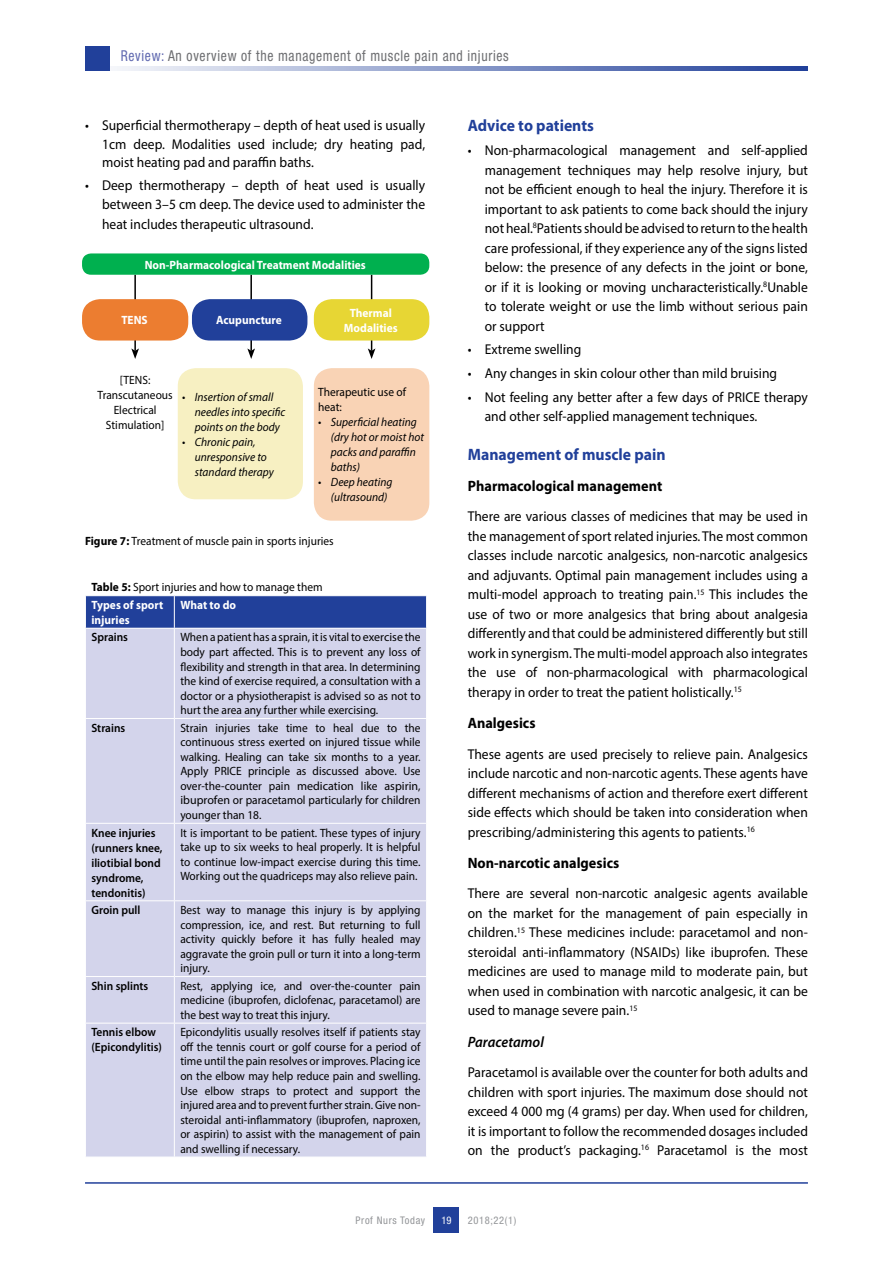
<style>
.page{position:relative;width:893px;height:1263px;background:#fff}
.page>*{position:absolute;margin:0;border:0;box-sizing:border-box;transform-origin:0 0}
.t1{font:700 16.5px "Myriad Pro";color:#21409a;scale:.95 1}
.t2{font:700 15px "Myriad Pro";color:#000;scale:.95 1}
.t3{font:condensed 15px "Helvetica Neue LT Std";letter-spacing:.05em;color:#6d6e71;scale:.91 1}
.t4{font:italic 600 15px "Myriad Pro";color:#000;scale:.95 1}
.t5{font:14.25px/19.5px "Myriad Pro";color:#000;text-align:justify;scale:.95 1}
.t6{font:12px/14.5px "Myriad Pro";color:#000;text-align:justify;scale:.95 1}
.t7{font:italic 12px/15px "Myriad Pro";color:#000;scale:.95 1}
.t8{font:600 12px/15px "Myriad Pro";color:#000;scale:.95 1}
.t9{font:700 12px/15px "Myriad Pro";color:#fff;text-align:center;scale:.95 1}
.t10{font:condensed 10.5px "Helvetica Neue LT Std";letter-spacing:.06em;color:#939598}
.t11{font:condensed 10.5px "Helvetica Neue LT Std";color:#fff}
.s1{color:#6069b0}
.s2{font-weight:700}
.s3{font-weight:700;color:#fff}
</style>
<div class="page">
<svg style="left:109px;top:66px;width:699px;height:5px;background:#8a9ac9"></svg>
<div style="left:85px;top:47px;width:24px;height:24px;background:#21409a"></div>
<div style="left:434px;top:1208px;width:25px;height:25px;background:#21409a"></div>
<hr style="left:85px;top:1182px;width:723px;height:2px;background:#21409a">
<div style="left:86px;top:629px;width:340px;height:528px;background:#d3d4eb"></div>
<div style="left:86px;top:596px;width:340px;height:32px;background:#21409a"></div>
<hr style="left:174px;top:596px;width:1px;height:32px;background:#fff">
<hr style="left:174px;top:629px;width:1px;height:89px;background:#fff">
<hr style="left:85px;top:718px;width:89px;height:1px;background:#fff">
<hr style="left:174px;top:718px;width:253px;height:1px;background:#fff">
<hr style="left:174px;top:719px;width:1px;height:104px;background:#fff">
<hr style="left:85px;top:823px;width:89px;height:1px;background:#fff">
<hr style="left:174px;top:823px;width:253px;height:1px;background:#fff">
<hr style="left:174px;top:824px;width:1px;height:76px;background:#fff">
<hr style="left:85px;top:900px;width:89px;height:1px;background:#fff">
<hr style="left:174px;top:900px;width:253px;height:1px;background:#fff">
<hr style="left:174px;top:901px;width:1px;height:75px;background:#fff">
<hr style="left:85px;top:976px;width:89px;height:1px;background:#fff">
<hr style="left:174px;top:976px;width:253px;height:1px;background:#fff">
<hr style="left:174px;top:977px;width:1px;height:46px;background:#fff">
<hr style="left:85px;top:1023px;width:89px;height:1px;background:#fff">
<hr style="left:174px;top:1023px;width:253px;height:1px;background:#fff">
<hr style="left:174px;top:1023px;width:1px;height:134px;background:#fff">
<hr style="left:134px;top:275px;width:2px;height:76px;background:#000">
<svg style="left:131px;top:348px;width:8px;height:11px"></svg>
<hr style="left:250px;top:275px;width:2px;height:76px;background:#000">
<svg style="left:247px;top:348px;width:8px;height:11px"></svg>
<hr style="left:371px;top:275px;width:1px;height:76px;background:#000">
<svg style="left:368px;top:348px;width:7px;height:11px"></svg>
<div style="left:82px;top:299px;width:106px;height:41px;background:#ec7d30;border-radius:18px"></div>
<div style="left:314px;top:299px;width:115px;height:41px;background:#e7d634;border-radius:18px"></div>
<div style="left:192px;top:299px;width:115px;height:41px;background:#21409a;border-radius:18px"></div>
<div style="left:178px;top:368px;width:125px;height:131px;background:#f7f0c2;border-radius:18px"></div>
<div style="left:314px;top:368px;width:115px;height:153px;background:#f9d3b5;border-radius:18px"></div>
<div style="left:82px;top:253px;width:347px;height:22px;background:#00b04f;border-radius:9px"></div>
<p class="t3" style="left:121px;top:47px;width:428px"><span class="s1">Review:</span> An overview of the management of muscle pain and injuries</p>
<p class="t5" style="left:102px;top:115px;width:342px;line-height:18.8px;text-indent:-17px">• Superficial thermotherapy – depth of heat used is usually 1cm deep. Modalities used include; dry heating pad, moist heating pad and paraffin baths.</p>
<p class="t5" style="left:102px;top:176px;width:342px;line-height:19px;text-indent:-17px">• Deep thermotherapy – depth of heat used is usually between 3–5 cm deep. The device used to administer the heat includes therapeutic ultrasound.</p>
<p class="t9" style="left:145px;top:257px;width:234px">Non-Pharmacological Treatment Modalities</p>
<p class="t9" style="left:121px;top:312px;width:29px">TENS</p>
<p class="t9" style="left:344px;top:305px;width:58px">Thermal<br>Modalities</p>
<p class="t9" style="left:216px;top:312px;width:71px">Acupuncture</p>
<p class="t6" style="left:98px;top:372px;width:81px;line-height:15px;text-align:center">[TENS:<br>Transcutaneous<br>Electrical<br>Stimulation]</p>
<p class="t7" style="left:195px;top:389px;width:97px;text-indent:-13px">• Insertion of small needles into specific points on the body</p>
<p class="t7" style="left:195px;top:434px;width:85px;text-indent:-13px">• Chronic pain, unresponsive to standard therapy</p>
<p class="t6" style="left:318px;top:385px;width:94px;line-height:15px">Therapeutic use of heat:</p>
<p class="t7" style="left:331px;top:415px;width:100px;text-indent:-13px">• Superficial heating (dry hot or moist hot packs and paraffin baths)</p>
<p class="t7" style="left:331px;top:475px;width:66px;text-indent:-13px">• Deep heating (ultrasound)</p>
<p class="t6" style="left:85px;top:533px;width:263px"><span class="s2">Figure 7:</span> Treatment of muscle pain in sports injuries</p>
<p class="t6" style="left:91px;top:578px;width:245px;line-height:17.5px"><span class="s2">Table 5:</span> Sport injuries and how to manage them<br><span class="s3">Types of sport</span></p>
<p class="t9" style="left:91px;top:612px;width:42px">injuries</p>
<p class="t9" style="left:180px;top:597px;width:60px">What to do</p>
<p class="t8" style="left:91px;top:630px;width:40px">Sprains</p>
<p class="t6" style="left:180px;top:630px;width:254px">When a patient has a sprain, it is vital to exercise the body part affected. This is to prevent any loss of flexibility and strength in that area. In determining the kind of exercise required, a consultation with a doctor or a physiotherapist is advised so as not to hurt the area any further while exercising.</p>
<p class="t8" style="left:91px;top:720px;width:37px">Strains</p>
<p class="t6" style="left:180px;top:720px;width:254px">Strain injuries take time to heal due to the continuous stress exerted on injured tissue while walking. Healing can take six months to a year.<br>Apply PRICE principle as discussed above. Use over-the-counter pain medication like aspirin, ibuprofen or paracetamol particularly for children younger than 18.</p>
<p class="t8" style="left:91px;top:825px;width:76px">Knee injuries (runners knee, iliotibial bond syndrome, tendonitis)</p>
<p class="t6" style="left:180px;top:825px;width:254px">It is important to be patient. These types of injury take up to six weeks to heal properly. It is helpful to continue low-impact exercise during this time.<br>Working out the quadriceps may also relieve pain.</p>
<p class="t8" style="left:91px;top:902px;width:53px">Groin pull</p>
<p class="t6" style="left:180px;top:902px;width:254px">Best way to manage this injury is by applying compression, ice, and rest. But returning to full activity quickly before it has fully healed may aggravate the groin pull or turn it into a long-term injury.</p>
<p class="t8" style="left:91px;top:978px;width:61px">Shin splints</p>
<p class="t6" style="left:180px;top:978px;width:254px">Rest, applying ice, and over-the-counter pain medicine (ibuprofen, diclofenac, paracetamol) are the best way to treat this injury.</p>
<p class="t8" style="left:91px;top:1024px;width:76px">Tennis elbow (Epicondylitis)</p>
<p class="t6" style="left:180px;top:1025px;width:254px">Epicondylitis usually resolves itself if patients stay off the tennis court or golf course for a period of time until the pain resolves or improves. Placing ice on the elbow may help reduce pain and swelling.<br>Use elbow straps to protect and support the injured area and to prevent further strain. Give non&shy;steroidal anti-inflammatory (ibuprofen, naproxen, or aspirin) to assist with the management of pain and swelling if necessary.</p>
<p class="t1" style="left:468px;top:115px;width:134px">Advice to patients</p>
<p class="t5" style="left:485px;top:140px;width:342px;text-indent:-17px">• Non-pharmacological management and self-applied management techniques may help resolve injury, but not be efficient enough to heal the injury. Therefore it is important to ask patients to come back should the injury not heal.<sup>8</sup>Patients should be advised to return to the health care professional, if they experience any of the signs listed below: the presence of any defects in the joint or bone, or if it is looking or moving uncharacteristically.<sup>8</sup>Unable to tolerate weight or use the limb without serious pain or support</p>
<p class="t5" style="left:468px;top:340px;width:121px">• Extreme swelling</p>
<p class="t5" style="left:468px;top:363px;width:327px">• Any changes in skin colour other than mild bruising</p>
<p class="t5" style="left:485px;top:387px;width:342px;text-indent:-17px">• Not feeling any better after a few days of PRICE therapy and other self-applied management techniques.</p>
<p class="t1" style="left:468px;top:443px;width:210px">Management of muscle pain</p>
<p class="t2" style="left:468px;top:476px;width:206px">Pharmacological management</p>
<p class="t5" style="left:468px;top:506px;width:360px">There are various classes of medicines that may be used in the management of sport related injuries. The most common classes include narcotic analgesics, non-narcotic analgesics and adjuvants. Optimal pain management includes using a multi-model approach to treating pain.<sup>15</sup> This includes the use of two or more analgesics that bring about analgesia differently and that could be administered differently but still work in synergism. The multi-model approach also integrates the use of non-pharmacological with pharmacological therapy in order to treat the patient holistically.<sup>15</sup></p>
<p class="t2" style="left:468px;top:714px;width:73px">Analgesics</p>
<p class="t5" style="left:468px;top:744px;width:360px">These agents are used precisely to relieve pain. Analgesics include narcotic and non-narcotic agents. These agents have different mechanisms of action and therefore exert different side effects which should be taken into consideration when prescribing/administering this agents to patients.<sup>16</sup></p>
<p class="t2" style="left:468px;top:853px;width:161px">Non-narcotic analgesics</p>
<p class="t5" style="left:468px;top:883px;width:360px">There are several non-narcotic analgesic agents available on the market for the management of pain especially in children.<sup>15</sup> These medicines include: paracetamol and non&shy;steroidal anti-inflammatory (NSAIDs) like ibuprofen. These medicines are used to manage mild to moderate pain, but when used in combination with narcotic analgesic, it can be used to manage severe pain.<sup>15</sup></p>
<p class="t4" style="left:468px;top:1032px;width:82px">Paracetamol</p>
<p class="t5" style="left:468px;top:1062px;width:360px">Paracetamol is available over the counter for both adults and children with sport injuries. The maximum dose should not exceed 4 000 mg (4 grams) per day. When used for children, it is important to follow the recommended dosages included on the product’s packaging.<sup>16</sup> Paracetamol is the most</p>
<p class="t10" style="left:356px;top:1214px;width:71px">Prof Nurs Today</p>
<p class="t11" style="left:441px;top:1214px;width:12px">19</p>
<p class="t10" style="left:468px;top:1214px;width:50px">2018;22(1)</p>
</div>
